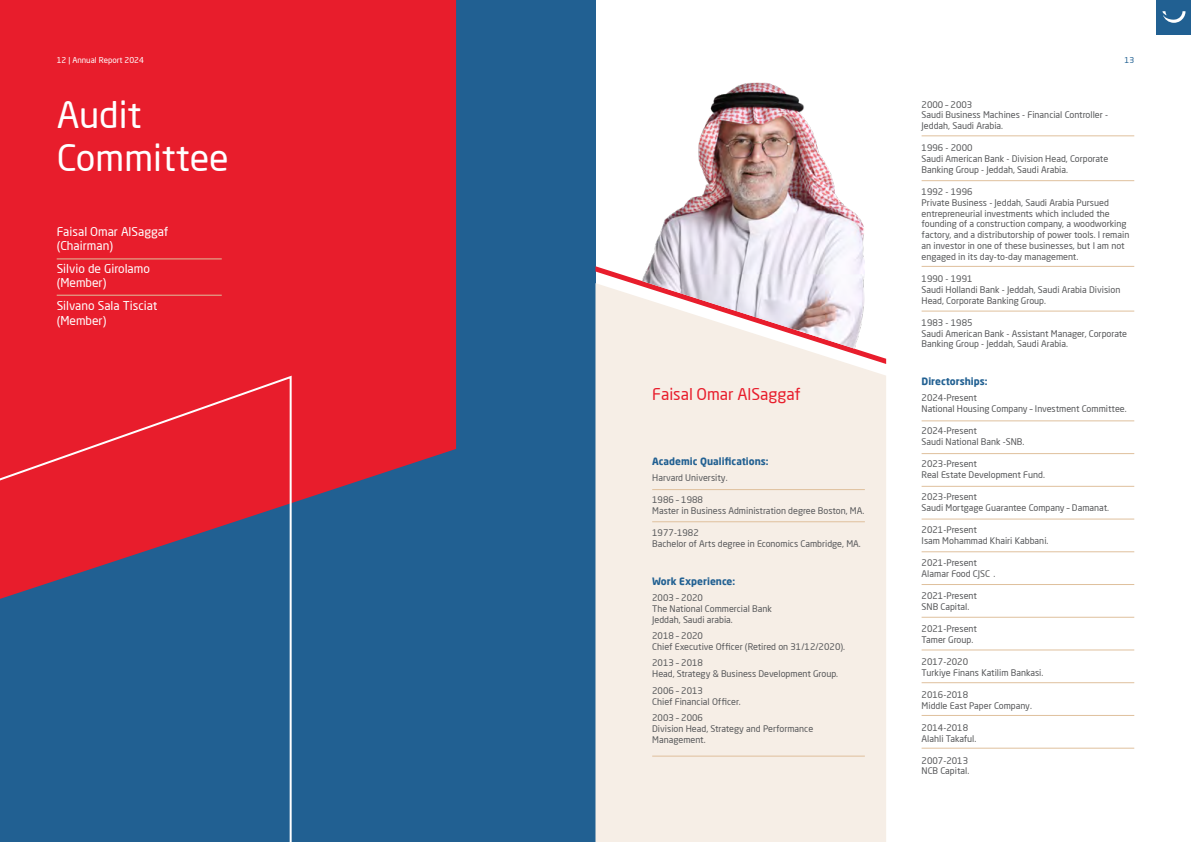
<style>
.page{position:relative;width:1191px;height:842px;background:#fff}
.page>*{position:absolute;margin:0;border:0;box-sizing:border-box;transform-origin:0 0}
.t1{font:36px/43.2px "Neo Sans Arabic";color:#fff}
.t2{font:16px "Neo Sans Arabic";color:#e81d2c}
.t3{font:12px/14.4px "Neo Sans Arabic";color:#fff}
.t4{font:700 10px "Neo Sans Arabic";color:#216092}
.t5{font:9px/10.8px "Neo Sans Arabic";color:#58595b}
.t6{font:8px "Neo Sans Arabic";color:#fff}
.t7{font:8px "Neo Sans Arabic";color:#216092}
</style>
<div class="page">
<div style="left:0;top:0;width:595px;height:842px;background:#216092"></div>
<div style="left:0;top:0;width:456px;height:503px;background:#e81d2c"></div>
<svg style="left:0;top:374px;width:293px;height:468px"></svg>
<hr style="left:57px;top:259px;width:165px;height:1px;background:#dfc09d">
<hr style="left:57px;top:295px;width:165px;height:1px;background:#dfc09d">
<div style="left:595px;top:364px;width:291px;height:478px;background:#f6eee6"></div>
<svg style="left:595px;top:266px;width:291px;height:98px"></svg>
<img style="left:633px;top:83px;width:232px;height:269px">
<hr style="left:652px;top:522px;width:213px;height:1px;background:#dfc09d">
<hr style="left:652px;top:756px;width:213px;height:1px;background:#dfc09d">
<hr style="left:652px;top:489px;width:213px;height:1px;background:#dfc09d">
<hr style="left:921px;top:421px;width:213px;height:1px;background:#dfc09d">
<hr style="left:921px;top:311px;width:213px;height:1px;background:#dfc09d">
<hr style="left:921px;top:266px;width:213px;height:1px;background:#dfc09d">
<hr style="left:921px;top:180px;width:213px;height:1px;background:#dfc09d">
<hr style="left:921px;top:136px;width:213px;height:1px;background:#dfc09d">
<hr style="left:921px;top:453px;width:213px;height:1px;background:#dfc09d">
<hr style="left:921px;top:486px;width:213px;height:1px;background:#dfc09d">
<hr style="left:921px;top:519px;width:213px;height:1px;background:#dfc09d">
<hr style="left:921px;top:552px;width:213px;height:1px;background:#dfc09d">
<hr style="left:921px;top:584px;width:213px;height:1px;background:#dfc09d">
<hr style="left:921px;top:617px;width:213px;height:1px;background:#dfc09d">
<hr style="left:921px;top:650px;width:213px;height:1px;background:#dfc09d">
<hr style="left:921px;top:682px;width:213px;height:1px;background:#dfc09d">
<hr style="left:921px;top:715px;width:213px;height:1px;background:#dfc09d">
<hr style="left:921px;top:748px;width:213px;height:1px;background:#dfc09d">
<div style="left:1157px;top:0;width:34px;height:34px;background:#216092"></div>
<svg style="left:1162px;top:11px;width:23px;height:12px"></svg>
<p class="t6" style="left:57px;top:54px;width:89px">12 | Annual Report 2024</p>
<p class="t7" style="left:1124px;top:54px;width:11px">13</p>
<h1 class="t1" style="left:57px;top:94px;width:174px">Audit<br>Committee</h1>
<h3 class="t3" style="left:57px;top:224px;width:113px">Faisal Omar AlSaggaf (Chairman)</h3>
<h3 class="t3" style="left:57px;top:262px;width:95px">Silvio de Girolamo (Member)</h3>
<h3 class="t3" style="left:57px;top:299px;width:102px">Silvano Sala Tisciat (Member)</h3>
<h2 class="t2" style="left:652px;top:382px;width:150px">Faisal Omar AlSaggaf</h2>
<p class="t4" style="left:652px;top:453px;width:118px">Academic Qualifications:</p>
<p class="t5" style="left:652px;top:473px;width:77px">Harvard University.</p>
<p class="t5" style="left:652px;top:495px;width:214px">1986 – 1988<br>Master in Business Administration degree Boston, MA.</p>
<p class="t5" style="left:652px;top:528px;width:210px">1977-1982<br>Bachelor of Arts degree in Economics Cambridge, MA.</p>
<p class="t4" style="left:652px;top:573px;width:84px">Work Experience:</p>
<p class="t5" style="left:652px;top:592px;width:121px">2003 – 2020<br>The National Commercial Bank<br>Jeddah, Saudi arabia.</p>
<p class="t5" style="left:652px;top:631px;width:194px">2018 – 2020<br>Chief Executive Officer (Retired on 31/12/2020).</p>
<p class="t5" style="left:652px;top:658px;width:187px">2013 – 2018<br>Head, Strategy &amp; Business Development Group.</p>
<p class="t5" style="left:652px;top:685px;width:90px">2006 – 2013<br>Chief Financial Officer.</p>
<p class="t5" style="left:652px;top:712px;width:162px">2003 – 2006<br>Division Head, Strategy and Performance<br>Management.</p>
<p class="t5" style="left:921px;top:99px;width:188px">2000 – 2003<br>Saudi Business Machines - Financial Controller -<br>Jeddah, Saudi Arabia.</p>
<p class="t5" style="left:921px;top:143px;width:188px">1996 - 2000<br>Saudi American Bank - Division Head, Corporate<br>Banking Group - Jeddah, Saudi Arabia.</p>
<p class="t5" style="left:921px;top:186px;width:209px">1992 - 1996<br>Private Business - Jeddah, Saudi Arabia Pursued entrepreneurial investments which included the founding of a construction company, a woodworking factory, and a distributorship of power tools. I remain an investor in one of these businesses, but I am not engaged in its day-to-day management.</p>
<p class="t5" style="left:921px;top:273px;width:200px">1990 - 1991<br>Saudi Hollandi Bank - Jeddah, Saudi Arabia Division<br>Head, Corporate Banking Group.</p>
<p class="t5" style="left:921px;top:317px;width:207px">1983 - 1985<br>Saudi American Bank - Assistant Manager, Corporate<br>Banking Group - Jeddah, Saudi Arabia.</p>
<p class="t4" style="left:921px;top:373px;width:67px">Directorships:</p>
<p class="t5" style="left:921px;top:393px;width:207px">2024-Present<br>National Housing Company – Investment Committee.</p>
<p class="t5" style="left:921px;top:426px;width:104px">2024-Present<br>Saudi National Bank -SNB.</p>
<p class="t5" style="left:921px;top:458px;width:125px">2023-Present<br>Real Estate Development Fund.</p>
<p class="t5" style="left:921px;top:491px;width:189px">2023-Present<br>Saudi Mortgage Guarantee Company – Damanat.</p>
<p class="t5" style="left:921px;top:524px;width:128px">2021-Present<br>Isam Mohammad Khairi Kabbani.</p>
<p class="t5" style="left:921px;top:557px;width:75px">2021-Present<br>Alamar Food CJSC .</p>
<p class="t5" style="left:921px;top:590px;width:57px">2021-Present<br>SNB Capital.</p>
<p class="t5" style="left:921px;top:623px;width:57px">2021-Present<br>Tamer Group.</p>
<p class="t5" style="left:921px;top:656px;width:123px">2017-2020<br>Turkiye Finans Katilim Bankasi.</p>
<p class="t5" style="left:921px;top:689px;width:112px">2016-2018<br>Middle East Paper Company.</p>
<p class="t5" style="left:921px;top:722px;width:56px">2014-2018<br>Alahli Takaful.</p>
<p class="t5" style="left:921px;top:755px;width:49px">2007-2013<br>NCB Capital.</p>
</div>
